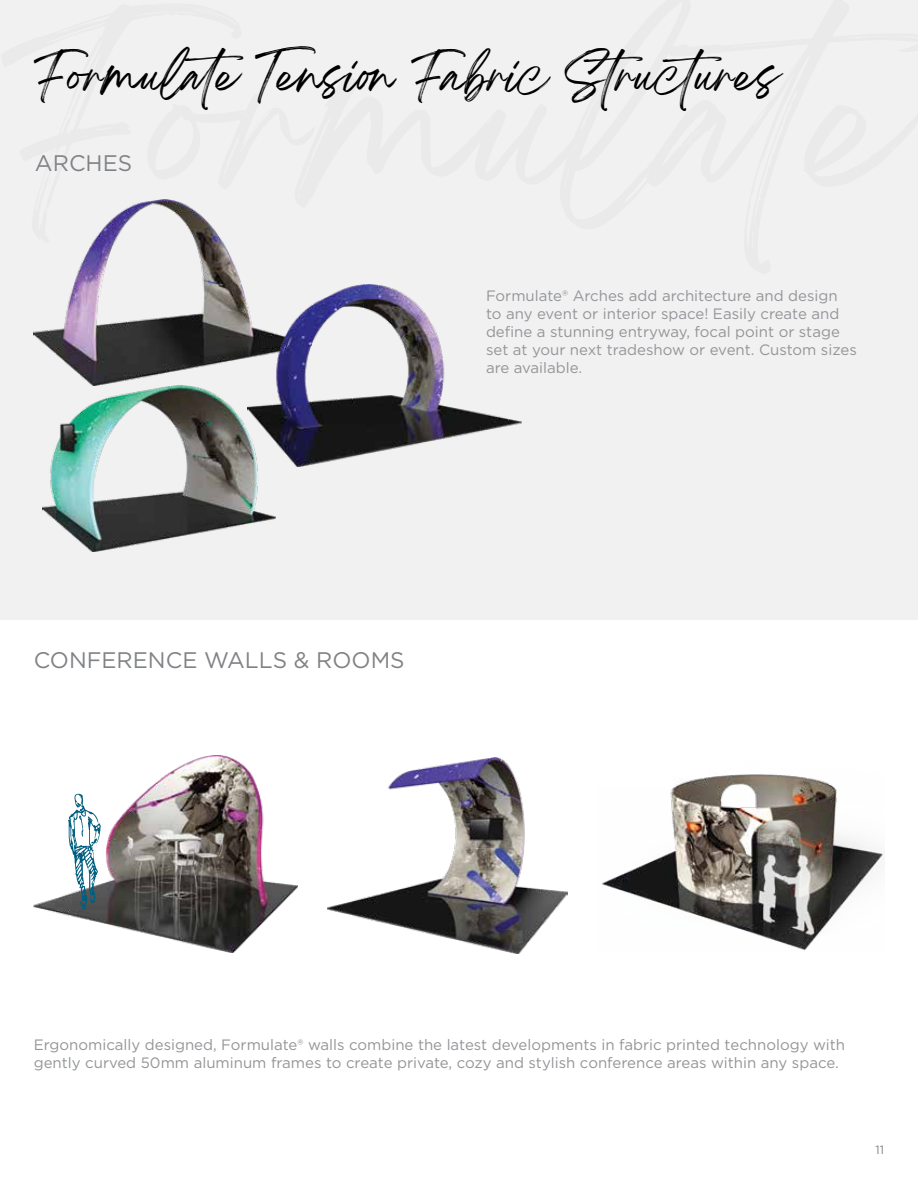
<style>
.page{position:relative;width:918px;height:1188px;background:#fff}
.page>*{position:absolute;margin:0;border:0;box-sizing:border-box;transform-origin:0 0}
.t1{font:42px "Breathing Personal Use";color:#000}
.t2{font:22.5px "Gotham";color:#808285}
.t3{font:15px/18px "Gotham";color:#939598}
.t4{font:12px "Gotham";color:#808285}
</style>
<div class="page">
<div style="left:0;top:0;width:918px;height:620px;background:#f1f1f2"></div>
<img style="left:34px;top:200px;width:213px;height:185px">
<img style="left:247px;top:285px;width:274px;height:181px">
<img style="left:33px;top:755px;width:264px;height:197px">
<svg style="left:68px;top:794px;width:33px;height:116px"></svg>
<img style="left:43px;top:385px;width:233px;height:167px">
<img style="left:327px;top:757px;width:241px;height:196px">
<img style="left:602px;top:774px;width:282px;height:177px">
<h1 class="t1" style="left:34px;top:63px;width:748px">Formulate Tension Fabric Structures</h1>
<h2 class="t2" style="left:35px;top:149px;width:99px">ARCHES</h2>
<p class="t3" style="left:486px;top:287px;width:372px">Formulate® Arches add architecture and design to any event or interior space! Easily create and define a stunning entryway, focal point or stage set at your next tradeshow or event. Custom sizes are available.</p>
<h2 class="t2" style="left:34px;top:645px;width:372px">CONFERENCE WALLS &amp; ROOMS</h2>
<p class="t3" style="left:34px;top:1036px;width:813px">Ergonomically designed, Formulate® walls combine the latest developments in fabric printed technology with gently curved 50mm aluminum frames to create private, cozy and stylish conference areas within any space.</p>
<p class="t4" style="left:876px;top:1142px;width:10px">11</p>
</div>
